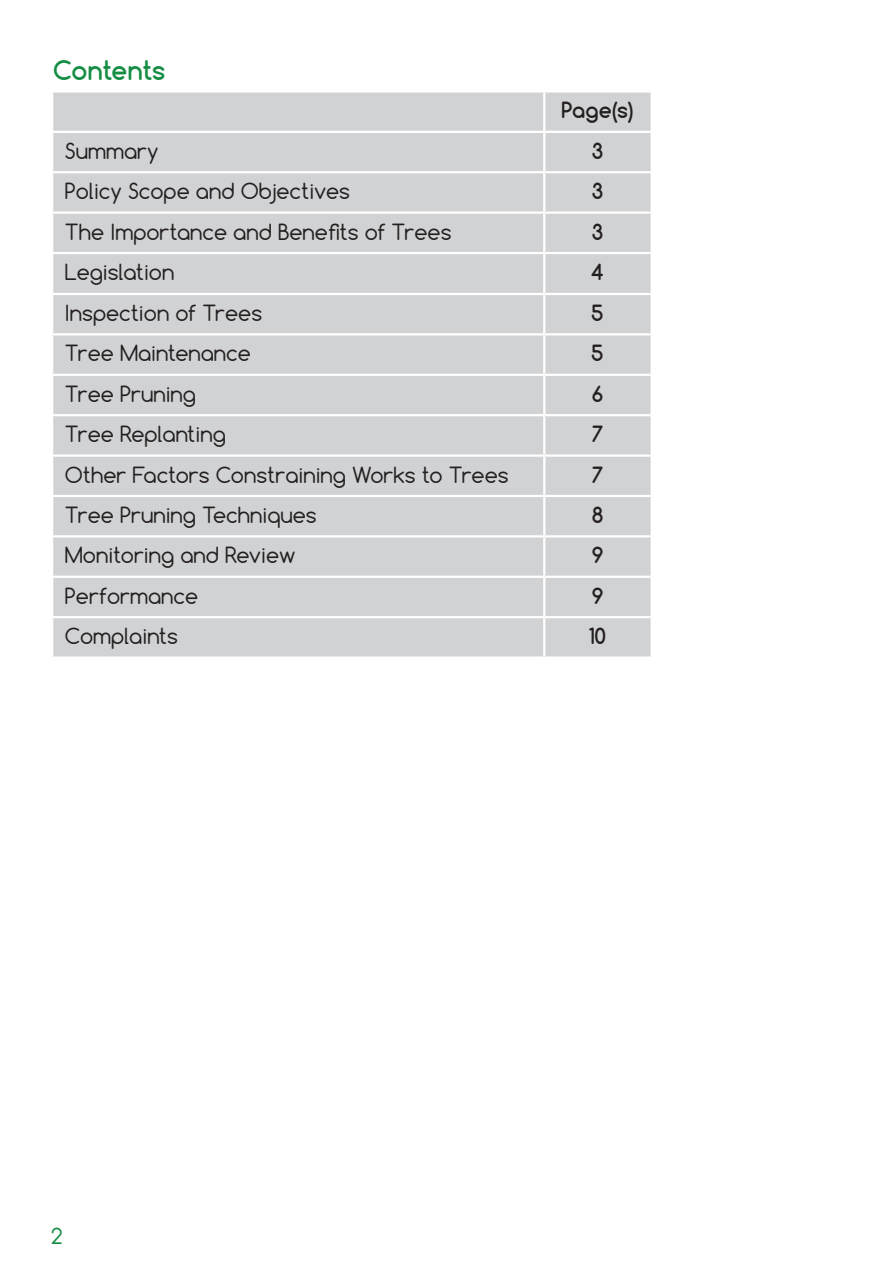
<style>
.page{position:relative;width:893px;height:1263px;background:#fff}
.page>*{position:absolute;margin:0;border:0;box-sizing:border-box;transform-origin:0 0}
.t1{font:700 25.5px "Comfortaa";letter-spacing:-.01em;color:#158e44}
.t2{font:21px "Comfortaa";color:#231f20}
.t3{font:700 21px "Comfortaa";letter-spacing:.005em;color:#231f20}
.t4{font:21px "Comfortaa";color:#158e44}
</style>
<div class="page">
<div style="left:53px;top:93px;width:598px;height:563px;background:#d1d2d4"></div>
<hr style="left:543px;top:93px;width:2px;height:38px;background:#fff">
<hr style="left:51px;top:131px;width:493px;height:2px;background:#fff">
<hr style="left:544px;top:131px;width:107px;height:2px;background:#fff">
<hr style="left:543px;top:133px;width:2px;height:38px;background:#fff">
<hr style="left:51px;top:171px;width:493px;height:2px;background:#fff">
<hr style="left:544px;top:171px;width:107px;height:2px;background:#fff">
<hr style="left:543px;top:173px;width:2px;height:38px;background:#fff">
<hr style="left:51px;top:211px;width:493px;height:3px;background:#fff">
<hr style="left:544px;top:211px;width:107px;height:3px;background:#fff">
<hr style="left:543px;top:214px;width:2px;height:38px;background:#fff">
<hr style="left:51px;top:252px;width:493px;height:2px;background:#fff">
<hr style="left:544px;top:252px;width:107px;height:2px;background:#fff">
<hr style="left:543px;top:254px;width:2px;height:39px;background:#fff">
<hr style="left:51px;top:293px;width:493px;height:2px;background:#fff">
<hr style="left:544px;top:293px;width:107px;height:2px;background:#fff">
<hr style="left:543px;top:295px;width:2px;height:38px;background:#fff">
<hr style="left:51px;top:333px;width:493px;height:2px;background:#fff">
<hr style="left:544px;top:333px;width:107px;height:2px;background:#fff">
<hr style="left:543px;top:335px;width:2px;height:39px;background:#fff">
<hr style="left:51px;top:374px;width:493px;height:2px;background:#fff">
<hr style="left:544px;top:374px;width:107px;height:2px;background:#fff">
<hr style="left:543px;top:376px;width:2px;height:38px;background:#fff">
<hr style="left:51px;top:414px;width:493px;height:2px;background:#fff">
<hr style="left:544px;top:414px;width:107px;height:2px;background:#fff">
<hr style="left:543px;top:416px;width:2px;height:38px;background:#fff">
<hr style="left:51px;top:454px;width:493px;height:3px;background:#fff">
<hr style="left:544px;top:454px;width:107px;height:3px;background:#fff">
<hr style="left:543px;top:457px;width:2px;height:38px;background:#fff">
<hr style="left:51px;top:495px;width:493px;height:2px;background:#fff">
<hr style="left:544px;top:495px;width:107px;height:2px;background:#fff">
<hr style="left:543px;top:497px;width:2px;height:38px;background:#fff">
<hr style="left:51px;top:535px;width:493px;height:2px;background:#fff">
<hr style="left:544px;top:535px;width:107px;height:2px;background:#fff">
<hr style="left:543px;top:537px;width:2px;height:39px;background:#fff">
<hr style="left:51px;top:576px;width:493px;height:2px;background:#fff">
<hr style="left:544px;top:576px;width:107px;height:2px;background:#fff">
<hr style="left:543px;top:578px;width:2px;height:38px;background:#fff">
<hr style="left:51px;top:616px;width:493px;height:2px;background:#fff">
<hr style="left:544px;top:616px;width:107px;height:2px;background:#fff">
<hr style="left:543px;top:618px;width:2px;height:38px;background:#fff">
<p class="t1" style="left:53px;top:54px;width:114px">Contents</p>
<p class="t3" style="left:562px;top:97px;width:73px">Page(s)</p>
<p class="t2" style="left:65px;top:137px;width:95px">Summary</p>
<p class="t3" style="left:592px;top:137px;width:13px">3</p>
<p class="t2" style="left:65px;top:178px;width:287px">Policy Scope and Objectives</p>
<p class="t3" style="left:592px;top:178px;width:13px">3</p>
<p class="t2" style="left:65px;top:218px;width:388px">The Importance and Benefits of Trees</p>
<p class="t3" style="left:592px;top:218px;width:13px">3</p>
<p class="t2" style="left:65px;top:259px;width:111px">Legislation</p>
<p class="t3" style="left:591px;top:259px;width:15px">4</p>
<p class="t2" style="left:65px;top:300px;width:199px">Inspection of Trees</p>
<p class="t3" style="left:591px;top:300px;width:14px">5</p>
<p class="t2" style="left:65px;top:340px;width:187px">Tree Maintenance</p>
<p class="t3" style="left:591px;top:340px;width:14px">5</p>
<p class="t2" style="left:65px;top:380px;width:133px">Tree Pruning</p>
<p class="t3" style="left:592px;top:380px;width:13px">6</p>
<p class="t2" style="left:65px;top:421px;width:162px">Tree Replanting</p>
<p class="t3" style="left:592px;top:421px;width:13px">7</p>
<p class="t2" style="left:65px;top:461px;width:445px">Other Factors Constraining Works to Trees</p>
<p class="t3" style="left:592px;top:461px;width:13px">7</p>
<p class="t2" style="left:65px;top:502px;width:253px">Tree Pruning Techniques</p>
<p class="t3" style="left:592px;top:502px;width:13px">8</p>
<p class="t2" style="left:65px;top:542px;width:232px">Monitoring and Review</p>
<p class="t3" style="left:592px;top:542px;width:13px">9</p>
<p class="t2" style="left:65px;top:582px;width:135px">Performance</p>
<p class="t3" style="left:592px;top:582px;width:13px">9</p>
<p class="t2" style="left:65px;top:623px;width:115px">Complaints</p>
<p class="t3" style="left:589px;top:623px;width:19px">10</p>
<p class="t4" style="left:51px;top:1222px;width:13px">2</p>
</div>
